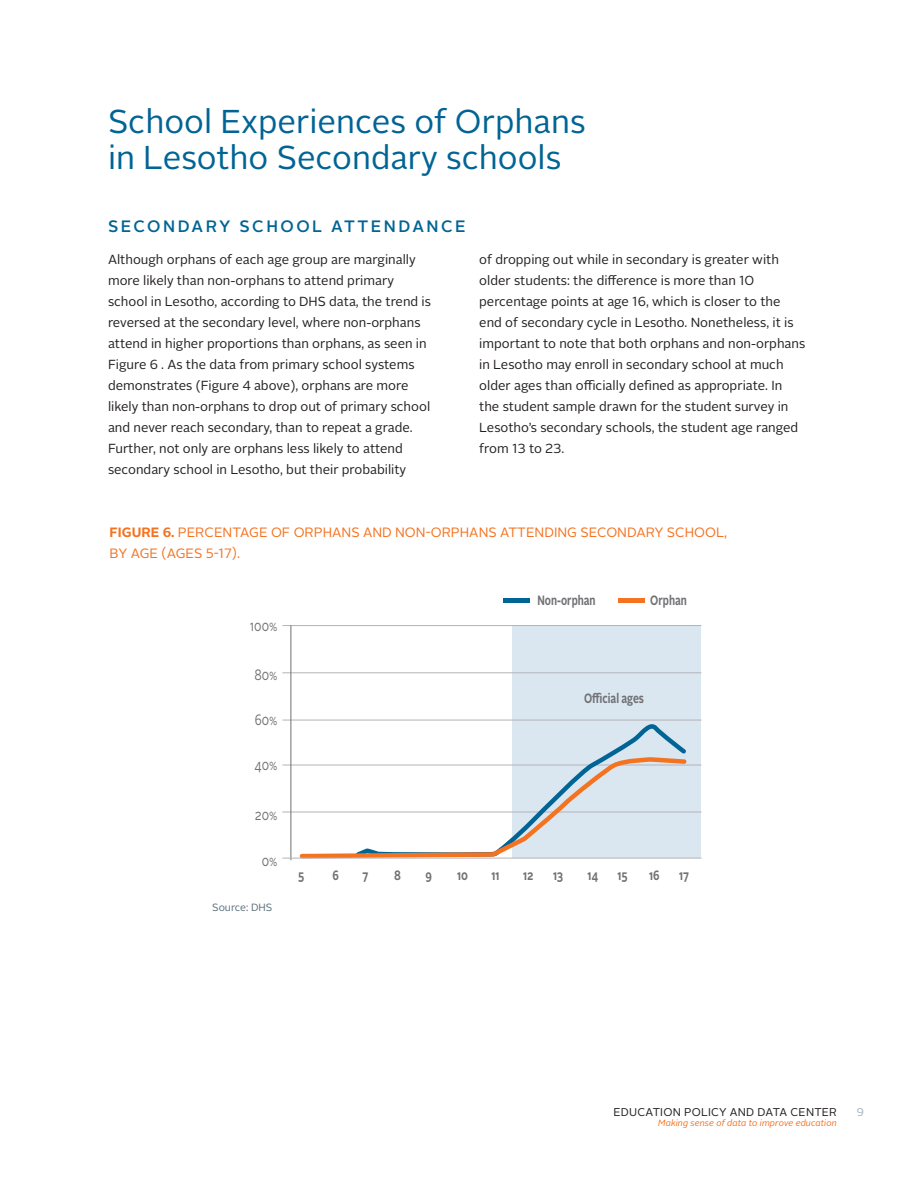
<style>
.page{position:relative;width:918px;height:1188px;background:#fff}
.page>*{position:absolute;margin:0;border:0;box-sizing:border-box;transform-origin:0 0}
.Blue_Header_1{font:33px/36px "Alright Sans";color:#006494}
.Sidebar_header{font:500 16.5px "Alright Sans";letter-spacing:.15em;color:#006494}
.chart_label3{font:15px "Alright Sans";color:#717074;scale:.75 1}
.Orange_Chart_text{font:13.5px/21px "Alright Sans";color:#f47321}
.chart_label2{font:700 13.5px "Alright Sans";color:#717074;scale:.75 1}
.Body{font:13.2px/21px "Alright Sans";color:#231f20}
.t1{font:11.25px "Alright Sans";letter-spacing:.02em;color:#231f20}
.t2{font:11.25px "Alright Sans";color:#a2b1bb}
.Footnotes{font:10.5px "Alright Sans";color:#5b6f7b}
.t3{font:italic 9px "Alright Sans";color:#f47321}
.s1{font-weight:700}
</style>
<div class="page">
<hr style="left:503px;top:599px;width:27px;height:4px;background:#006494">
<hr style="left:619px;top:599px;width:26px;height:4px;background:#f47321">
<div style="left:512px;top:625px;width:189px;height:233px;background:#dae7f1"></div>
<hr style="left:282px;top:625px;width:419px;height:1px;background:#b4b3b7">
<hr style="left:282px;top:672px;width:419px;height:1px;background:#b4b3b7">
<hr style="left:282px;top:720px;width:419px;height:1px;background:#b4b3b7">
<hr style="left:282px;top:765px;width:419px;height:1px;background:#b4b3b7">
<hr style="left:282px;top:812px;width:419px;height:1px;background:#b4b3b7">
<hr style="left:291px;top:625px;width:1px;height:235px;background:#717074">
<svg style="left:607px;top:724px;width:79px;height:30px"></svg>
<svg style="left:297px;top:754px;width:392px;height:104px"></svg>
<hr style="left:282px;top:858px;width:419px;height:1px;background:#b4b3b7">
<p class="Blue_Header_1" style="left:108px;top:104px;width:479px">School Experiences of Orphans in Lesotho Secondary schools</p>
<p class="Sidebar_header" style="left:108px;top:214px;width:359px">SECONDARY SCHOOL ATTENDANCE</p>
<p class="Body" style="left:108px;top:249px;width:325px">Although orphans of each age group are marginally more likely than non-orphans to attend primary school in Lesotho, according to DHS data, the trend is reversed at the secondary level, where non-orphans attend in higher proportions than orphans, as seen in Figure 6 . As the data from primary school systems demonstrates (Figure 4 above), orphans are more likely than non-orphans to drop out of primary school and never reach secondary, than to repeat a grade.<br>Further, not only are orphans less likely to attend secondary school in Lesotho, but their probability</p>
<p class="Body" style="left:479px;top:249px;width:328px">of dropping out while in secondary is greater with older students: the difference is more than 10 percentage points at age 16, which is closer to the end of secondary cycle in Lesotho. Nonetheless, it is important to note that both orphans and non-orphans in Lesotho may enroll in secondary school at much older ages than officially defined as appropriate. In the student sample drawn for the student survey in Lesotho’s secondary schools, the student age ranged from 13 to 23.</p>
<p class="Orange_Chart_text" style="left:110px;top:522px;width:619px"><span class="s1">FIGURE 6.</span> PERCENTAGE OF ORPHANS AND NON-ORPHANS ATTENDING SECONDARY SCHOOL,<br>BY AGE (AGES 5-17).</p>
<p class="chart_label3" style="left:250px;top:615px;width:38px">100%</p>
<p class="chart_label3" style="left:254px;top:665px;width:32px">80%</p>
<p class="chart_label3" style="left:255px;top:710px;width:32px">60%</p>
<p class="chart_label3" style="left:255px;top:755px;width:32px">40%</p>
<p class="chart_label3" style="left:255px;top:804px;width:32px">20%</p>
<p class="chart_label3" style="left:262px;top:851px;width:23px">0%</p>
<p class="Footnotes" style="left:212px;top:900px;width:62px">Source: DHS</p>
<p class="chart_label2" style="left:537px;top:591px;width:79px">Non-orphan</p>
<p class="chart_label2" style="left:650px;top:591px;width:50px">Orphan</p>
<p class="chart_label2" style="left:584px;top:688px;width:81px">Official ages</p>
<p class="chart_label2" style="left:298px;top:865px;width:10px">5</p>
<p class="chart_label2" style="left:333px;top:865px;width:10px">6</p>
<p class="chart_label2" style="left:363px;top:865px;width:9px">7</p>
<p class="chart_label2" style="left:394px;top:865px;width:11px">8</p>
<p class="chart_label2" style="left:426px;top:865px;width:10px">9</p>
<p class="chart_label2" style="left:457px;top:865px;width:16px">10</p>
<p class="chart_label2" style="left:492px;top:865px;width:12px">11</p>
<p class="chart_label2" style="left:523px;top:865px;width:15px">12</p>
<p class="chart_label2" style="left:553px;top:865px;width:15px">13</p>
<p class="chart_label2" style="left:588px;top:865px;width:16px">14</p>
<p class="chart_label2" style="left:618px;top:865px;width:15px">15</p>
<p class="chart_label2" style="left:649px;top:865px;width:15px">16</p>
<p class="chart_label2" style="left:679px;top:865px;width:15px">17</p>
<p class="t1" style="left:614px;top:1104px;width:225px">EDUCATION POLICY AND DATA CENTER</p>
<p class="t2" style="left:857px;top:1104px;width:9px">9</p>
<p class="t3" style="left:658px;top:1117px;width:180px">Making sense of data to improve education</p>
</div>
